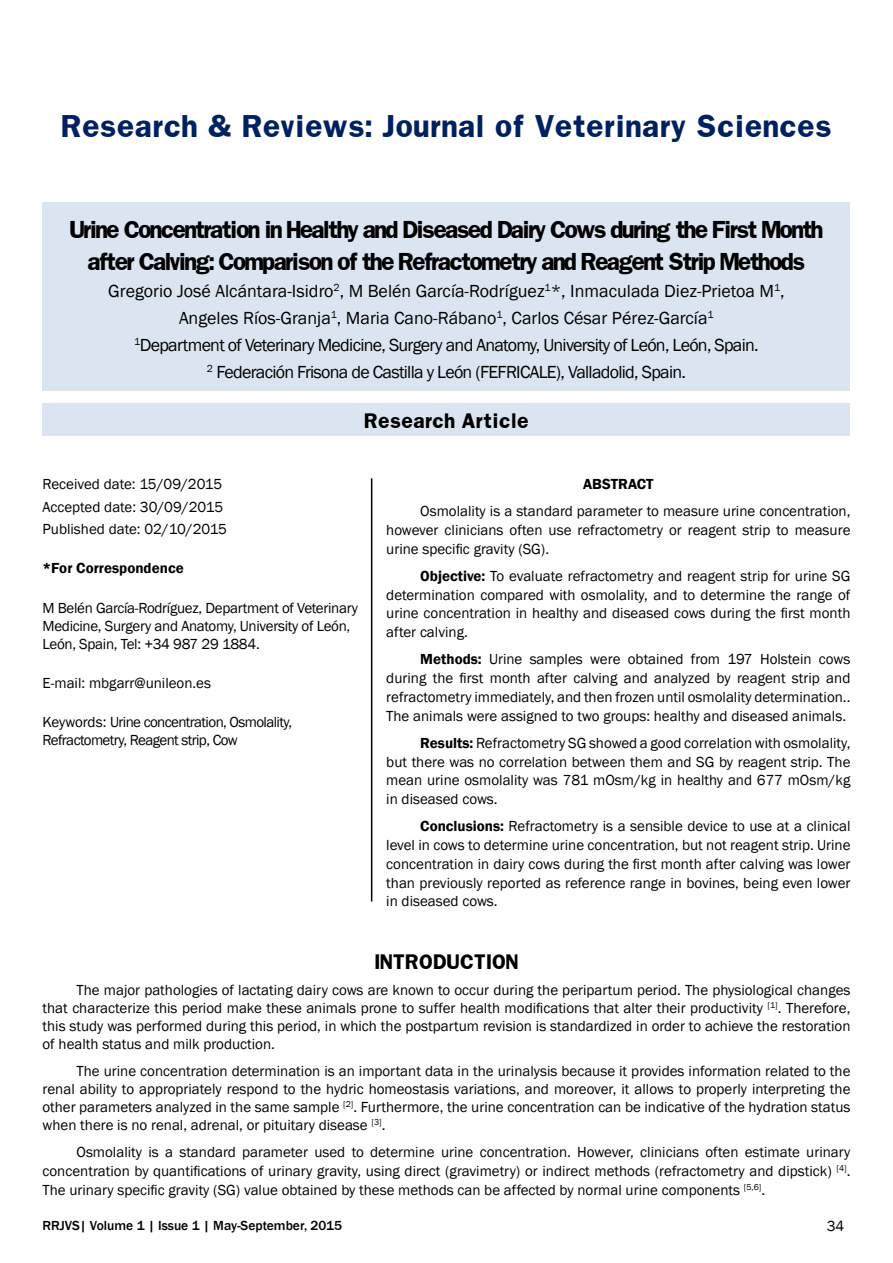
<style>
.page{position:relative;width:893px;height:1263px;background:#fff}
.page>*{position:absolute;margin:0;border:0;box-sizing:border-box;transform-origin:0 0}
.t1{font:700 27px "Franklin";color:#002060}
.t2{font:700 21px/31.5px "Franklin";letter-spacing:-.1em;color:#000;text-align:center}
.t3{font:18px/27px "Franklin Gothic";letter-spacing:-.025em;color:#000;text-align:center}
.t4{font:700 18px "Franklin";color:#000}
.t5{font:15px/18.8px "Franklin Gothic";color:#000;text-align:justify}
.t6{font:15px/18px "Franklin Gothic";letter-spacing:-.02em;color:#000}
.t7{font:15px/18px "Franklin Gothic";letter-spacing:-.04em;color:#000}
.t8{font:600 15px "Franklin Gothic";color:#000}
.t9{font:500 13.5px "Franklin Gothic";color:#000}
.s1{font-weight:600}
</style>
<div class="page">
<div style="left:43px;top:203px;width:807px;height:188px;background:#dbe5f1"></div>
<div style="left:43px;top:403px;width:807px;height:33px;background:#dbe5f1"></div>
<hr style="left:371px;top:478px;width:1px;height:423px;background:#000">
<h1 class="t1" style="left:61px;top:108px;width:772px">Research &amp; Reviews: Journal of Veterinary Sciences</h1>
<h2 class="t2" style="left:69px;top:214px;width:755px">Urine Concentration in Healthy and Diseased Dairy Cows during the First Month after Calving: Comparison of the Refractometry and Reagent Strip Methods</h2>
<p class="t3" style="left:108px;top:278px;width:678px">Gregorio José Alcántara-Isidro<sup>2</sup>, M Belén García-Rodríguez<sup>1</sup>*, Inmaculada Diez-Prietoa M<sup>1</sup>, Angeles Ríos-Granja<sup>1</sup>, Maria Cano-Rábano<sup>1</sup>, Carlos César Pérez-García<sup>1<br>1</sup>Department of Veterinary Medicine, Surgery and Anatomy, University of León, León, Spain.<br><sup>2</sup> Federación Frisona de Castilla y León (FEFRICALE), Valladolid, Spain.</p>
<p class="t4" style="left:364px;top:408px;width:166px">Research Article</p>
<p class="t5" style="left:43px;top:473px;width:186px;line-height:22.5px;text-align:left">Received date: 15/09/2015<br>Accepted date: 30/09/2015<br>Published date: 02/10/2015</p>
<p class="t8" style="left:43px;top:559px;width:143px">*For Correspondence</p>
<p class="t6" style="left:43px;top:599px;width:317px">M Belén García-Rodríguez, Department of Veterinary<br>Medicine, Surgery and Anatomy, University of León,<br>León, Spain, Tel: +34 987 29 1884.</p>
<p class="t5" style="left:43px;top:674px;width:170px">E-mail: mbgarr@unileon.es</p>
<p class="t7" style="left:43px;top:713px;width:251px">Keywords: Urine concentration, Osmolality,<br>Refractometry, Reagent strip, Cow</p>
<p class="t8" style="left:583px;top:475px;width:72px">ABSTRACT</p>
<p class="t5" style="left:386px;top:502px;width:466px;text-indent:34px">Osmolality is a standard parameter to measure urine concentration, however clinicians often use refractometry or reagent strip to measure urine specific gravity (SG).</p>
<p class="t5" style="left:386px;top:567px;width:466px;text-indent:34px"><span class="s1">Objective:</span> To evaluate refractometry and reagent strip for urine SG determination compared with osmolality, and to determine the range of urine concentration in healthy and diseased cows during the first month after calving.</p>
<p class="t5" style="left:386px;top:650px;width:466px;text-indent:34px"><span class="s1">Methods:</span> Urine samples were obtained from 197 Holstein cows during the first month after calving and analyzed by reagent strip and refractometry immediately, and then frozen until osmolality determination..<br>The animals were assigned to two groups: healthy and diseased animals.</p>
<p class="t5" style="left:386px;top:734px;width:466px;text-indent:34px"><span class="s1">Results:</span> Refractometry SG showed a good correlation with osmolality, but there was no correlation between them and SG by reagent strip. The mean urine osmolality was 781 mOsm/kg in healthy and 677 mOsm/kg in diseased cows.</p>
<p class="t5" style="left:386px;top:817px;width:466px;text-indent:34px"><span class="s1">Conclusions:</span> Refractometry is a sensible device to use at a clinical level in cows to determine urine concentration, but not reagent strip. Urine concentration in dairy cows during the first month after calving was lower than previously reported as reference range in bovines, being even lower in diseased cows.</p>
<p class="t4" style="left:374px;top:949px;width:146px">INTRODUCTION</p>
<p class="t5" style="left:43px;top:981px;width:809px;line-height:18px;text-indent:34px">The major pathologies of lactating dairy cows are known to occur during the peripartum period. The physiological changes that characterize this period make these animals prone to suffer health modifications that alter their productivity <sup>[1]</sup>. Therefore, this study was performed during this period, in which the postpartum revision is standardized in order to achieve the restoration of health status and milk production.</p>
<p class="t5" style="left:43px;top:1062px;width:809px;line-height:18px;text-indent:34px">The urine concentration determination is an important data in the urinalysis because it provides information related to the renal ability to appropriately respond to the hydric homeostasis variations, and moreover, it allows to properly interpreting the other parameters analyzed in the same sample <sup>[2]</sup>. Furthermore, the urine concentration can be indicative of the hydration status when there is no renal, adrenal, or pituitary disease <sup>[3]</sup>.</p>
<p class="t5" style="left:43px;top:1143px;width:809px;text-indent:34px">Osmolality is a standard parameter used to determine urine concentration. However, clinicians often estimate urinary concentration by quantifications of urinary gravity, using direct (gravimetry) or indirect methods (refractometry and dipstick) <sup>[4]</sup>.<br>The urinary specific gravity (SG) value obtained by these methods can be affected by normal urine components <sup>[5,6]</sup>.</p>
<p class="t9" style="left:43px;top:1217px;width:301px">RRJVS| Volume 1 | Issue 1 | May-September, 2015</p>
<p class="t5" style="left:827px;top:1217px;width:19px">34</p>
</div>
